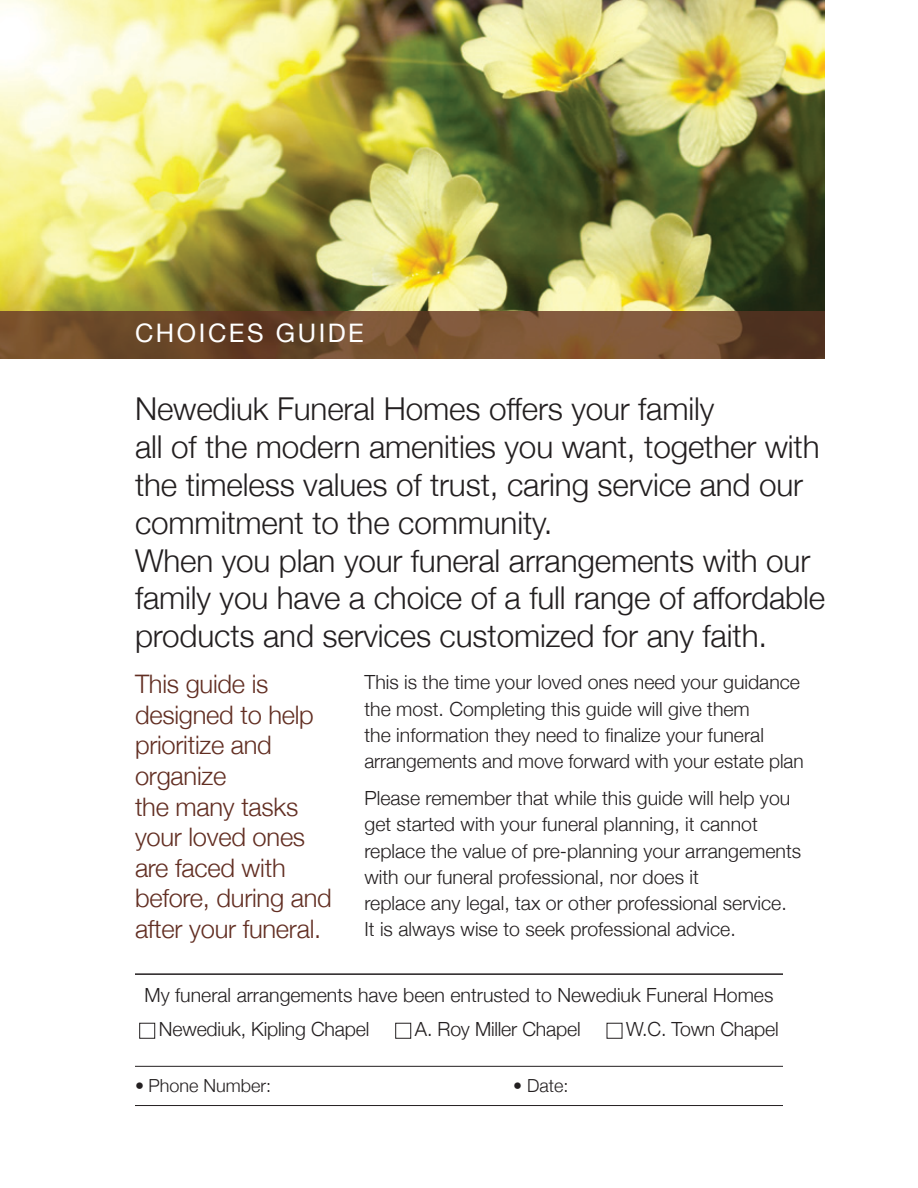
<style>
.page{position:relative;width:918px;height:1188px;background:#fff}
.page>*{position:absolute;margin:0;border:0;box-sizing:border-box;transform-origin:0 0}
.t1{font:300 31.5px/37.8px "Helvetica Neue";letter-spacing:-.005em;color:#231f20}
.t2{font:300 25.5px/30.6px "Helvetica Neue";letter-spacing:-.01em;color:#622e22}
.t3{font:25.5px "Helvetica Neue";letter-spacing:.1em;color:#fff}
.t4{font:300 19.5px/26.2px "Helvetica Neue";color:#231f20}
.t5{font:300 18px "Helvetica Neue";color:#231f20}
</style>
<div class="page">
<hr style="left:135px;top:973px;width:648px;height:2px;background:#231f20">
<hr style="left:135px;top:1066px;width:648px;height:1px;background:#231f20">
<hr style="left:135px;top:1105px;width:648px;height:1px;background:#231f20">
<div style="left:139px;top:1023px;width:16px;height:16px;border:1px solid #231f20"></div>
<div style="left:395px;top:1023px;width:16px;height:16px;border:1px solid #231f20"></div>
<div style="left:607px;top:1023px;width:15px;height:16px;border:1px solid #231f20"></div>
<img style="left:0;top:0;width:824px;height:359px">
<h2 class="t3" style="left:135px;top:318px;width:230px">CHOICES GUIDE</h2>
<p class="t1" style="left:135px;top:390px;width:692px">Newediuk Funeral Homes offers your family<br>all of the modern amenities you want, together with the timeless values of trust, caring service and our commitment to the community.<br>When you plan your funeral arrangements with our family you have a choice of a full range of affordable products and services customized for any faith.</p>
<h2 class="t2" style="left:135px;top:668px;width:198px">This guide is designed to help prioritize and organize<br>the many tasks your loved ones are faced with before, during and after your funeral.</h2>
<p class="t4" style="left:364px;top:669px;width:441px">This is the time your loved ones need your guidance the most. Completing this guide will give them<br>the information they need to finalize your funeral arrangements and move forward with your estate plan</p>
<p class="t4" style="left:364px;top:785px;width:438px">Please remember that while this guide will help you get started with your funeral planning, it cannot replace the value of pre-planning your arrangements with our funeral professional, nor does it<br>replace any legal, tax or other professional service.<br>It is always wise to seek professional advice.</p>
<p class="t4" style="left:159px;top:977px;width:616px;line-height:34.5px;text-indent:-14px">My funeral arrangements have been entrusted to Newediuk Funeral Homes<br>Newediuk, Kipling Chapel</p>
<p class="t4" style="left:415px;top:1016px;width:167px">A. Roy Miller Chapel</p>
<p class="t4" style="left:626px;top:1016px;width:154px">W.C. Town Chapel</p>
<p class="t5" style="left:135px;top:1075px;width:138px">• Phone Number:</p>
<p class="t5" style="left:513px;top:1075px;width:57px">• Date:</p>
</div>
